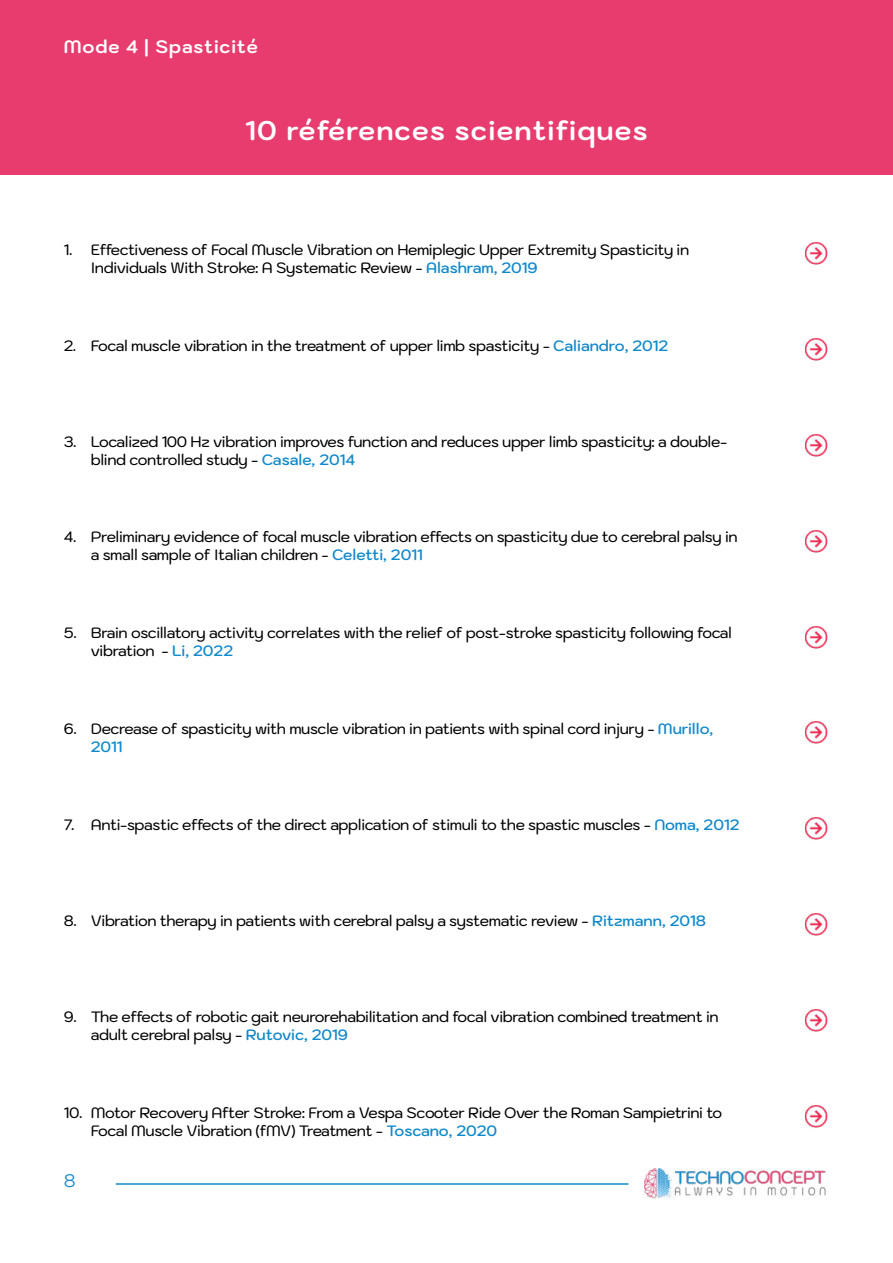
<style>
.page{position:relative;width:893px;height:1263px;background:#fff}
.page>*{position:absolute;margin:0;border:0;box-sizing:border-box;transform-origin:0 0}
.t1{font:700 27px "Kodchasan";letter-spacing:.05em;color:#fff}
.t2{font:18.15px "Kodchasan";color:#0e8acb}
.t3{font:700 18px "Kodchasan";letter-spacing:.05em;color:#fff}
.t4{font:500 15px/18px "Kodchasan";letter-spacing:-.025em;color:#000}
.s1{font-weight:600;color:#0f89cb}
</style>
<div class="page">
<div style="left:0;top:0;width:893px;height:174px;background:#e83c6f"></div>
<img style="left:645px;top:1169px;width:181px;height:30px">
<hr style="left:116px;top:1183px;width:512px;height:2px;background:#0f89cb">
<img style="left:805px;top:242px;width:23px;height:23px">
<img style="left:805px;top:338px;width:23px;height:23px">
<img style="left:805px;top:817px;width:23px;height:23px">
<img style="left:805px;top:913px;width:23px;height:23px">
<img style="left:805px;top:1105px;width:23px;height:23px">
<img style="left:805px;top:1009px;width:23px;height:23px">
<img style="left:805px;top:721px;width:23px;height:23px">
<img style="left:805px;top:434px;width:23px;height:23px">
<img style="left:805px;top:530px;width:23px;height:23px">
<img style="left:805px;top:626px;width:23px;height:23px">
<p class="t3" style="left:64px;top:36px;width:196px">Mode 4 | Spasticité</p>
<h1 class="t1" style="left:245px;top:114px;width:404px">10 références scientifiques</h1>
<p class="t4" style="left:91px;top:241px;width:600px;text-indent:-27px">1. Effectiveness of Focal Muscle Vibration on Hemiplegic Upper Extremity Spasticity in<br>Individuals With Stroke: A Systematic Review - <span class="s1">Alashram, 2019</span></p>
<p class="t4" style="left:64px;top:336px;width:606px">2. Focal muscle vibration in the treatment of upper limb spasticity - <span class="s1">Caliandro, 2012</span></p>
<p class="t4" style="left:91px;top:432px;width:638px;text-indent:-27px">3. Localized 100 Hz vibration improves function and reduces upper limb spasticity: a double&shy;blind controlled study - <span class="s1">Casale, 2014</span></p>
<p class="t4" style="left:91px;top:528px;width:648px;text-indent:-27px">4. Preliminary evidence of focal muscle vibration effects on spasticity due to cerebral palsy in a small sample of Italian children - <span class="s1">Celetti, 2011</span></p>
<p class="t4" style="left:91px;top:624px;width:643px;text-indent:-27px">5. Brain oscillatory activity correlates with the relief of post-stroke spasticity following focal vibration - <span class="s1">Li, 2022</span></p>
<p class="t4" style="left:91px;top:720px;width:624px;text-indent:-27px">6. Decrease of spasticity with muscle vibration in patients with spinal cord injury - <span class="s1">Murillo,<br>2011</span></p>
<p class="t4" style="left:64px;top:816px;width:677px">7. Anti-spastic effects of the direct application of stimuli to the spastic muscles - <span class="s1">Noma, 2012</span></p>
<p class="t4" style="left:64px;top:912px;width:644px">8. Vibration therapy in patients with cerebral palsy a systematic review - <span class="s1">Ritzmann, 2018</span></p>
<p class="t4" style="left:91px;top:1008px;width:629px;text-indent:-27px">9. The effects of robotic gait neurorehabilitation and focal vibration combined treatment in adult cerebral palsy - <span class="s1">Rutovic, 2019</span></p>
<p class="t4" style="left:91px;top:1103px;width:633px;text-indent:-27px">10. Motor Recovery After Stroke: From a Vespa Scooter Ride Over the Roman Sampietrini to<br>Focal Muscle Vibration (fMV) Treatment - <span class="s1">Toscano, 2020</span></p>
<p class="t2" style="left:64px;top:1170px;width:13px">8</p>
</div>
